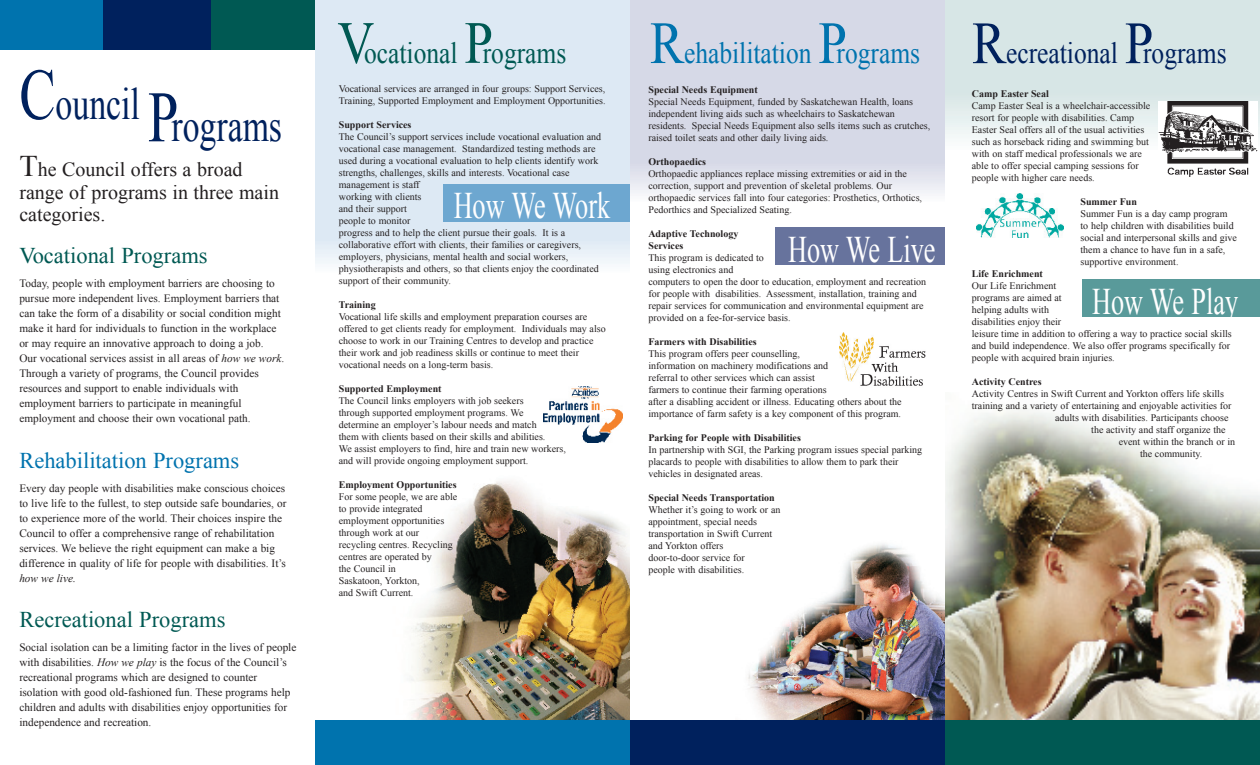
<style>
.page{position:relative;width:1260px;height:765px;background:#fff}
.page>*{position:absolute;margin:0;border:0;box-sizing:border-box;transform-origin:0 0}
.t1{font:45px "Times New Roman";color:#00215d;scale:.75 1}
.t2{font:37.5px "Times New Roman";color:#fff;scale:.7 1}
.t3{font:30px "Times New Roman";color:#0073ae;scale:.85 1}
.t4{font:30px "Times New Roman";color:#005953;scale:.85 1}
.t5{font:22.5px "Times New Roman";color:#005953}
.t6{font:22.5px "Times New Roman";color:#0073ae}
.t7{font:20px/22.5px "Times New Roman";color:#231f20}
.t8{font:11.25px/15px "Times New Roman";color:#231f20}
.t9{font:italic 11.25px "Times New Roman";color:#231f20}
.t10{font:10px/12px "Times New Roman";color:#231f20}
.t11{font:700 10px/12px "Times New Roman";color:#231f20}
.s1{font-size:72.5px}
.s2{font-size:30px}
.s3{font-style:italic}
.s4{font-size:60px}
.s5{font-size:60px;color:#00215d}
.s6{color:#00215d}
</style>
<div class="page">
<img style="left:411px;top:481px;width:219px;height:239px">
<img style="left:543px;top:387px;width:80px;height:55px">
<img style="left:748px;top:544px;width:197px;height:176px">
<img style="left:945px;top:408px;width:315px;height:312px">
<div style="left:945px;top:0;width:315px;height:149px;background:#d7e6e6"></div>
<div style="left:945px;top:93px;width:315px;height:57px;background:linear-gradient(to bottom,#d8e6e5,#fcfefe)"></div>
<div style="left:630px;top:0;width:315px;height:165px;background:#d6d9e7"></div>
<div style="left:630px;top:163px;width:315px;height:39px;background:linear-gradient(to bottom,#d7d9e7,#fcfcfd)"></div>
<div style="left:315px;top:239px;width:315px;height:34px;background:linear-gradient(to bottom,#dee9f4,#fcfdfe)"></div>
<div style="left:315px;top:0;width:315px;height:240px;background:#dde9f4"></div>
<div style="left:315px;top:720px;width:315px;height:45px;background:#0073ae"></div>
<div style="left:630px;top:720px;width:315px;height:45px;background:#00215d"></div>
<div style="left:945px;top:720px;width:315px;height:45px;background:#005953"></div>
<div style="left:0;top:0;width:105px;height:49px;background:#0073ae"></div>
<div style="left:103px;top:0;width:111px;height:49px;background:#00215d"></div>
<div style="left:211px;top:0;width:104px;height:49px;background:#005953"></div>
<img style="left:1158px;top:101px;width:100px;height:76px">
<img style="left:976px;top:194px;width:88px;height:43px">
<img style="left:839px;top:333px;width:87px;height:53px">
<div style="left:775px;top:227px;width:170px;height:38px;background:#67739d"></div>
<div style="left:443px;top:184px;width:187px;height:38px;background:#6da7d0"></div>
<div style="left:1082px;top:279px;width:178px;height:38px;background:#599a9a"></div>
<h1 class="t1" style="left:19px;top:96px;width:352px"><sup>C</sup>ouncil <span class="s1">P</span>rograms</h1>
<h3 class="t7" style="left:19px;top:158px;width:261px"><span class="s2">T</span>he Council offers a broad range of programs in three main categories.</h3>
<h3 class="t5" style="left:19px;top:241px;width:190px">Vocational Programs</h3>
<p class="t8" style="left:19px;top:276px;width:266px">Today, people with employment barriers are choosing to pursue more independent lives. Employment barriers that can take the form of a disability or social condition might make it hard for individuals to function in the workplace or may require an innovative approach to doing a job.<br>Our vocational services assist in all areas of <span class="s3">how we work</span>.<br>Through a variety of programs, the Council provides resources and support to enable individuals with employment barriers to participate in meaningful employment and choose their own vocational path.</p>
<h3 class="t6" style="left:19px;top:445px;width:221px">Rehabilitation Programs</h3>
<p class="t8" style="left:19px;top:480px;width:269px">Every day people with disabilities make conscious choices to live life to the fullest, to step outside safe boundaries, or to experience more of the world. Their choices inspire the Council to offer a comprehensive range of rehabilitation services. We believe the right equipment can make a big difference in quality of life for people with disabilities. It’s</p>
<p class="t9" style="left:19px;top:570px;width:58px">how we live.</p>
<h3 class="t5" style="left:19px;top:605px;width:208px">Recreational Programs</h3>
<p class="t8" style="left:19px;top:640px;width:279px">Social isolation can be a limiting factor in the lives of people with disabilities. <span class="s3">How we play</span> is the focus of the Council’s recreational programs which are designed to counter isolation with good old-fashioned fun. These programs help children and adults with disabilities enjoy opportunities for independence and recreation.</p>
<h3 class="t4" style="left:338px;top:33px;width:271px"><span class="s4">V</span>ocational <span class="s4">P</span>rograms</h3>
<h3 class="t3" style="left:650px;top:33px;width:680px"><span class="s4">R</span>ehabilitation <span class="s4">P</span>rograms <span class="s5">R</span><span class="s6">ecreational</span> <span class="s5">P</span><span class="s6">rograms</span></h3>
<p class="t11" style="left:972px;top:88px;width:78px">Camp Easter Seal</p>
<p class="t10" style="left:972px;top:100px;width:180px">Camp Easter Seal is a wheelchair-accessible resort for people with disabilities. Camp Easter Seal offers all of the usual activities such as horseback riding and swimming but with on staff medical professionals we are able to offer special camping sessions for people with higher care needs.</p>
<p class="t11" style="left:1081px;top:196px;width:58px">Summer Fun</p>
<p class="t10" style="left:1081px;top:208px;width:158px">Summer Fun is a day camp program to help children with disabilities build social and interpersonal skills and give them a chance to have fun in a safe, supportive environment.</p>
<p class="t11" style="left:972px;top:268px;width:73px">Life Enrichment</p>
<p class="t10" style="left:972px;top:280px;width:261px">Our Life Enrichment<br>programs are aimed at<br>helping adults with<br>disabilities enjoy their<br>leisure time in addition to offering a way to practice social skills and build independence. We also offer programs specifically for people with acquired brain injuries.</p>
<p class="t11" style="left:972px;top:376px;width:71px">Activity Centres</p>
<p class="t10" style="left:972px;top:388px;width:254px">Activity Centres in Swift Current and Yorkton offers life skills</p>
<p class="t10" style="left:972px;top:400px;width:261px">training and a variety of entertaining and enjoyable activities for</p>
<p class="t10" style="left:1055px;top:412px;width:175px">adults with disabilities. Participants choose</p>
<p class="t10" style="left:1091px;top:424px;width:136px">the activity and staff organize the</p>
<p class="t10" style="left:1119px;top:436px;width:118px">event within the branch or in</p>
<p class="t10" style="left:1140px;top:448px;width:64px">the community.</p>
<p class="t10" style="left:339px;top:83px;width:268px">Vocational services are arranged in four groups: Support Services,<br>Training, Supported Employment and Employment Opportunities.</p>
<p class="t11" style="left:339px;top:119px;width:74px">Support Services</p>
<p class="t10" style="left:339px;top:131px;width:264px">The Council’s support services include vocational evaluation and vocational case management. Standardized testing methods are used during a vocational evaluation to help clients identify work strengths, challenges, skills and interests. Vocational case management is staff<br>working with clients<br>and their support<br>people to monitor<br>progress and to help the client pursue their goals. It is a collaborative effort with clients, their families or caregivers, employers, physicians, mental health and social workers, physiotherapists and others, so that clients enjoy the coordinated support of their community.</p>
<p class="t11" style="left:339px;top:299px;width:39px">Training</p>
<p class="t10" style="left:339px;top:311px;width:268px">Vocational life skills and employment preparation courses are offered to get clients ready for employment. Individuals may also choose to work in our Training Centres to develop and practice their work and job readiness skills or continue to meet their vocational needs on a long-term basis.</p>
<p class="t11" style="left:339px;top:383px;width:104px">Supported Employment</p>
<p class="t10" style="left:339px;top:395px;width:229px">The Council links employers with job seekers<br>through supported employment programs. We<br>determine an employer’s labour needs and match<br>them with clients based on their skills and abilities.<br>We assist employers to find, hire and train new workers, and will provide ongoing employment support.</p>
<p class="t11" style="left:339px;top:479px;width:119px">Employment Opportunities</p>
<p class="t10" style="left:339px;top:491px;width:120px">For some people, we are able to provide integrated employment opportunities through work at our recycling centres. Recycling centres are operated by<br>the Council in<br>Saskatoon, Yorkton,<br>and Swift Current.</p>
<p class="t11" style="left:648px;top:84px;width:111px">Special Needs Equipment</p>
<p class="t10" style="left:648px;top:96px;width:283px">Special Needs Equipment, funded by Saskatchewan Health, loans independent living aids such as wheelchairs to Saskatchewan residents. Special Needs Equipment also sells items such as crutches, raised toilet seats and other daily living aids.</p>
<p class="t11" style="left:648px;top:156px;width:59px">Orthopaedics</p>
<p class="t10" style="left:648px;top:168px;width:275px">Orthopaedic appliances replace missing extremities or aid in the correction, support and prevention of skeletal problems. Our orthopaedic services fall into four categories: Prosthetics, Orthotics, Pedorthics and Specialized Seating.</p>
<p class="t11" style="left:648px;top:228px;width:91px">Adaptive Technology<br>Services</p>
<p class="t10" style="left:648px;top:252px;width:279px">This program is dedicated to<br>using electronics and<br>computers to open the door to education, employment and recreation for people with disabilities. Assessment, installation, training and repair services for communication and environmental equipment are provided on a fee-for-service basis.</p>
<p class="t11" style="left:648px;top:336px;width:110px">Farmers with Disabilities</p>
<p class="t10" style="left:648px;top:348px;width:255px">This program offers peer counselling,<br>information on machinery modifications and<br>referral to other services which can assist<br>farmers to continue their farming operations<br>after a disabling accident or illness. Educating others about the importance of farm safety is a key component of this program.</p>
<p class="t11" style="left:648px;top:432px;width:154px">Parking for People with Disabilities</p>
<p class="t10" style="left:648px;top:444px;width:275px">In partnership with SGI, the Parking program issues special parking placards to people with disabilities to allow them to park their vehicles in designated areas.</p>
<p class="t11" style="left:648px;top:492px;width:128px">Special Needs Transportation</p>
<p class="t10" style="left:648px;top:504px;width:134px">Whether it’s going to work or an appointment, special needs transportation in Swift Current and Yorkton offers<br>door-to-door service for<br>people with disabilities.</p>
<h2 class="t2" style="left:454px;top:180px;width:225px">How We Work</h2>
<h2 class="t2" style="left:788px;top:224px;width:212px">How We Live</h2>
<h2 class="t2" style="left:1092px;top:276px;width:210px">How We Play</h2>
</div>
